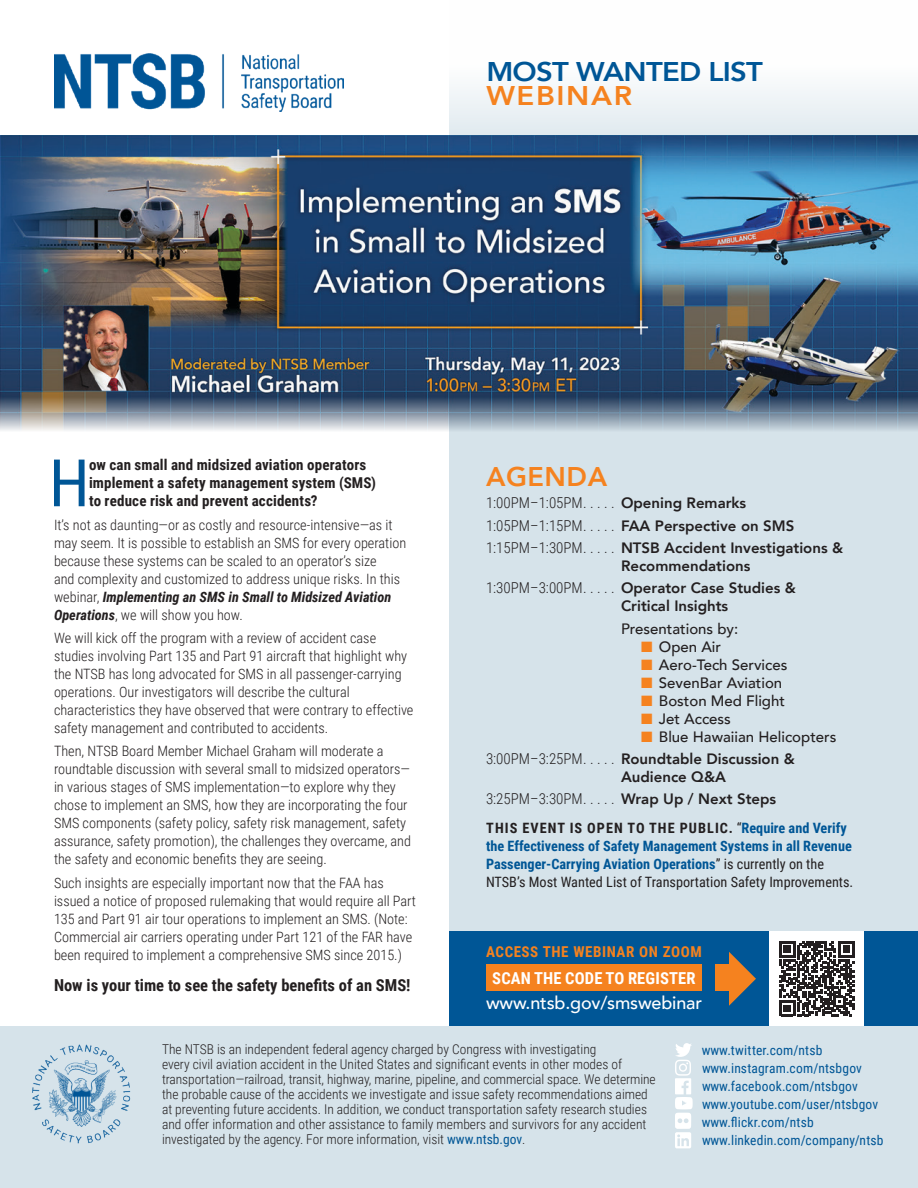
<style>
.page{position:relative;width:918px;height:1188px;background:#fff}
.page>*{position:absolute;margin:0;border:0;box-sizing:border-box;transform-origin:0 0}
.t1{font:65.7px "Roboto Condensed";color:#005696}
.t2{font:800 27px "Avenir";letter-spacing:-.025em;color:#005696;scale:1.08 1}
.t3{font:800 27px "Avenir";letter-spacing:.055em;color:#f5821f;scale:1.08 1}
.t4{font:800 27px "Avenir";letter-spacing:.055em;color:#f5821f}
.t5{font:500 18px "Avenir";letter-spacing:-.01em;color:#fff}
.t6{font:700 16.5px "Roboto Condensed";color:#231f20}
.t7{font:700 16.5px "Roboto Condensed";letter-spacing:.01em;color:#fff}
.t8{font:800 15px/18px "Avenir";color:#231f20}
.t9{font:500 15px "Avenir";color:#231f20}
.t10{font:700 15px/18px "Roboto Condensed";letter-spacing:.01em;color:#231f20}
.t11{font:300 15px "Roboto Condensed";color:#231f20}
.t12{font:700 15px "Roboto Condensed";letter-spacing:.035em;color:#f5821f}
.t13{font:300 14.25px/18px "Roboto Condensed";color:#231f20}
.t14{font:700 14.25px/18px "Roboto Condensed";color:#005696}
.t15{font:300 13.5px/15px "Roboto Condensed";color:#231f20}
.t16{font:13.5px "Roboto Condensed";letter-spacing:.01em;color:#005696}
.s1{font-weight:700;font-style:italic}
.s2{color:#f5821f}
.s3{color:#231f20}
.s4{font-weight:400;color:#231f20}
.s5{font-weight:400;color:#005696}
</style>
<div class="page">
<svg style="left:449px;top:87px;width:469px;height:845px;background:#d7e3ea"></svg>
<div style="left:449px;top:932px;width:469px;height:94px;background:#005696"></div>
<div style="left:486px;top:964px;width:216px;height:27px;background:#f5821f"></div>
<img style="left:0;top:135px;width:918px;height:297px">
<img style="left:54px;top:54px;width:289px;height:58px">
<div style="left:0;top:1026px;width:918px;height:162px;background:#d6e3ea"></div>
<svg style="left:675px;top:1043px;width:18px;height:105px"></svg>
<img style="left:32px;top:1044px;width:99px;height:100px">
<div style="left:770px;top:932px;width:94px;height:94px;background:#fff"></div>
<svg style="left:779px;top:941px;width:75px;height:75px"></svg>
<svg style="left:729px;top:952px;width:27px;height:54px"></svg>
<div style="left:716px;top:964px;width:17px;height:27px;background:#f5821f"></div>
<p class="t2" style="left:486px;top:51px;width:258px">MOST WANTED LIST</p>
<p class="t3" style="left:486px;top:75px;width:136px">WEBINAR</p>
<p class="t1" style="left:49px;top:437px;width:42px">H</p>
<p class="t10" style="left:89px;top:455px;width:289px">ow can small and midsized aviation operators implement a safety management system (SMS) to reduce risk and prevent accidents?</p>
<p class="t13" style="left:54px;top:515px;width:354px">It’s not as daunting—or as costly and resource-intensive—as it may seem. It is possible to establish an SMS for every operation because these systems can be scaled to an operator’s size<br>and complexity and customized to address unique risks. In this webinar, <span class="s1">Implementing an SMS in Small to Midsized Aviation Operations</span>, we will show you how.</p>
<p class="t13" style="left:54px;top:628px;width:361px">We will kick off the program with a review of accident case studies involving Part 135 and Part 91 aircraft that highlight why the NTSB has long advocated for SMS in all passenger-carrying operations. Our investigators will describe the cultural characteristics they have observed that were contrary to effective safety management and contributed to accidents.</p>
<p class="t13" style="left:54px;top:742px;width:359px">Then, NTSB Board Member Michael Graham will moderate a roundtable discussion with several small to midsized operators— in various stages of SMS implementation—to explore why they chose to implement an SMS, how they are incorporating the four SMS components (safety policy, safety risk management, safety assurance, safety promotion), the challenges they overcame, and the safety and economic benefits they are seeing.</p>
<p class="t13" style="left:54px;top:873px;width:364px">Such insights are especially important now that the FAA has issued a notice of proposed rulemaking that would require all Part 135 and Part 91 air tour operations to implement an SMS. (Note:<br>Commercial air carriers operating under Part 121 of the FAR have been required to implement a comprehensive SMS since 2015.)</p>
<p class="t6" style="left:54px;top:974px;width:358px">Now is your time to see the safety benefits of an SMS!</p>
<p class="t4" style="left:486px;top:456px;width:123px">AGENDA</p>
<p class="t11" style="left:486px;top:492px;width:98px">1:00PM–1:05PM</p>
<p class="t8" style="left:621px;top:494px;width:127px">Opening Remarks</p>
<p class="t11" style="left:486px;top:515px;width:98px">1:05PM–1:15PM</p>
<p class="t8" style="left:621px;top:516px;width:175px">FAA Perspective on SMS</p>
<p class="t11" style="left:486px;top:537px;width:98px">1:15PM–1:30PM</p>
<p class="t8" style="left:621px;top:539px;width:224px">NTSB Accident Investigations &amp;<br>Recommendations</p>
<p class="t11" style="left:486px;top:577px;width:98px">1:30PM–3:00PM</p>
<p class="t8" style="left:621px;top:579px;width:176px">Operator Case Studies &amp;<br>Critical Insights</p>
<p class="t9" style="left:621px;top:615px;width:119px">Presentations by:</p>
<p class="t9" style="left:641px;top:633px;width:81px"><span class="s2">■</span> Open Air</p>
<p class="t9" style="left:641px;top:651px;width:148px"><span class="s2">■</span> Aero-Tech Services</p>
<p class="t9" style="left:641px;top:669px;width:143px"><span class="s2">■</span> SevenBar Aviation</p>
<p class="t9" style="left:641px;top:687px;width:145px"><span class="s2">■</span> Boston Med Flight</p>
<p class="t9" style="left:641px;top:705px;width:91px"><span class="s2">■</span> Jet Access</p>
<p class="t9" style="left:641px;top:723px;width:197px"><span class="s2">■</span> Blue Hawaiian Helicopters</p>
<p class="t11" style="left:486px;top:748px;width:98px">3:00PM–3:25PM</p>
<p class="t8" style="left:621px;top:750px;width:175px">Roundtable Discussion &amp;<br>Audience Q&amp;A</p>
<p class="t11" style="left:486px;top:788px;width:98px">3:25PM–3:30PM</p>
<p class="t8" style="left:621px;top:790px;width:157px">Wrap Up / Next Steps</p>
<p class="t14" style="left:486px;top:818px;width:369px"><span class="s3">THIS EVENT IS OPEN TO THE PUBLIC.</span> <span class="s4">“</span>Require and Verify the Effectiveness of Safety Management Systems in all Revenue Passenger-Carrying Aviation Operations<span class="s4">” is currently on the NTSB’s Most Wanted List of Transportation Safety Improvements.</span></p>
<p class="t12" style="left:486px;top:941px;width:217px">ACCESS THE WEBINAR ON ZOOM</p>
<p class="t7" style="left:492px;top:966px;width:205px">SCAN THE CODE TO REGISTER</p>
<p class="t5" style="left:486px;top:987px;width:218px">www.ntsb.gov/smswebinar</p>
<p class="t15" style="left:162px;top:1041px;width:495px">The NTSB is an independent federal agency charged by Congress with investigating<br>every civil aviation accident in the United States and significant events in other modes of transportation—railroad, transit, highway, marine, pipeline, and commercial space. We determine the probable cause of the accidents we investigate and issue safety recommendations aimed at preventing future accidents. In addition, we conduct transportation safety research studies and offer information and other assistance to family members and survivors for any accident investigated by the agency. For more information, visit <span class="s5">www.ntsb.gov</span>.</p>
<p class="t16" style="left:702px;top:1041px;width:122px">www.twitter.com/ntsb</p>
<p class="t16" style="left:702px;top:1059px;width:161px">www.instagram.com/ntsbgov</p>
<p class="t16" style="left:702px;top:1077px;width:157px">www.facebook.com/ntsbgov</p>
<p class="t16" style="left:702px;top:1095px;width:178px">www.youtube.com/user/ntsbgov</p>
<p class="t16" style="left:702px;top:1113px;width:113px">www.flickr.com/ntsb</p>
<p class="t16" style="left:702px;top:1131px;width:183px">www.linkedin.com/company/ntsb</p>
</div>
